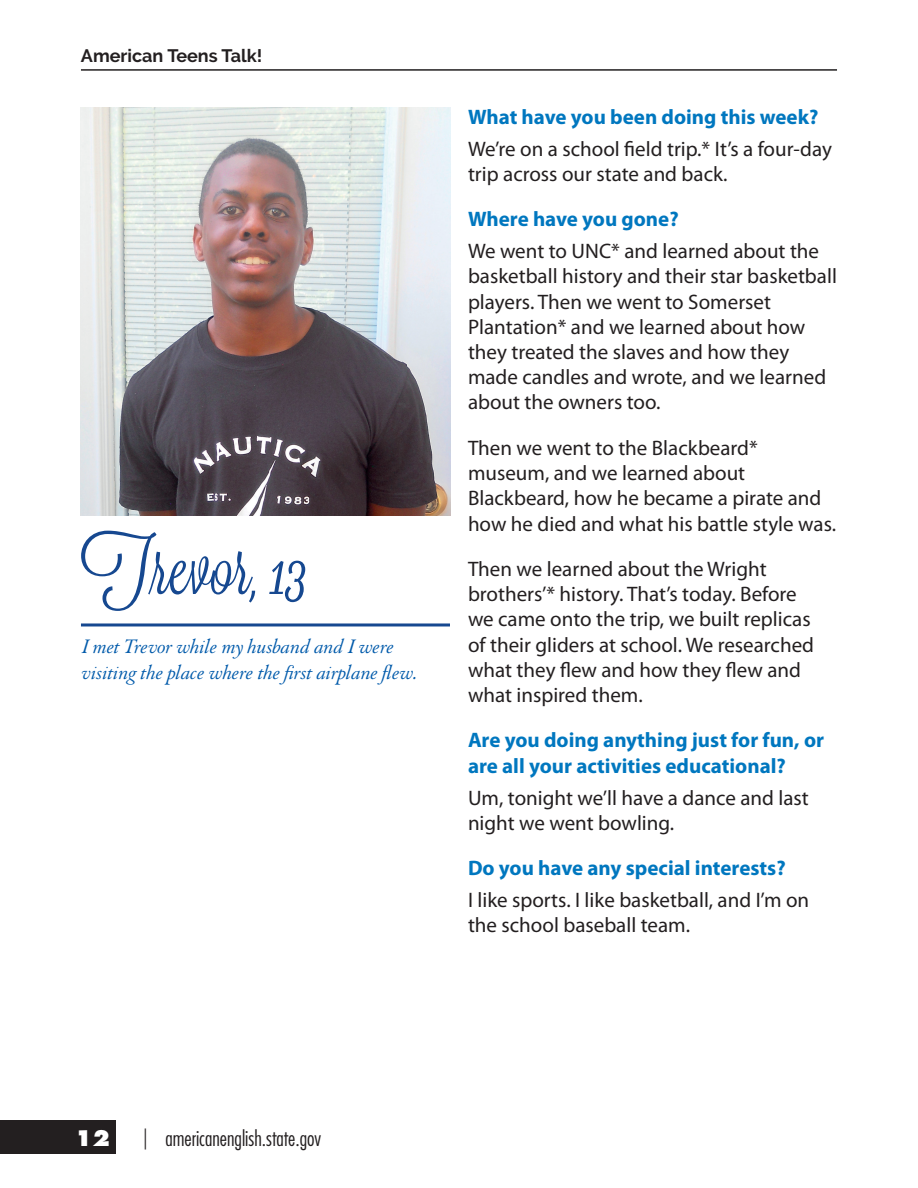
<style>
.page{position:relative;width:918px;height:1188px;background:#fff}
.page>*{position:absolute;margin:0;border:0;box-sizing:border-box;transform-origin:0 0}
.t1{font:72px "Lavanderia";color:#164890}
.t2{font:21px/25.2px "Myriad Pro";color:#231f20}
.t3{font:700 21px/25.2px "Myriad Pro";color:#0077bf}
.t4{font:italic 21px/25.2px "Augereau";color:#015aaa}
.t5{font:300 condensed 21px "Futura Std";color:#231f20}
.t6{font:800 21px "Futura Std";color:#fff}
.t7{font:700 18px "Raleway";color:#231f20}
</style>
<div class="page">
<div style="left:0;top:1120px;width:115px;height:34px;background:#231f20"></div>
<hr style="left:81px;top:69px;width:756px;height:2px;background:#231f20">
<img style="left:81px;top:108px;width:369px;height:407px">
<hr style="left:81px;top:623px;width:369px;height:3px;background:#164890">
<p class="t7" style="left:81px;top:46px;width:183px">American Teens Talk!</p>
<h1 class="t1" style="left:81px;top:527px;width:227px">Trevor, 13</h1>
<p class="t4" style="left:81px;top:634px;width:336px">I met Trevor while my husband and I were visiting the place where the first airplane flew.</p>
<p class="t3" style="left:468px;top:103px;width:352px">What have you been doing this week?</p>
<p class="t2" style="left:468px;top:136px;width:365px">We’re on a school field trip.* It’s a four-day trip across our state and back.</p>
<p class="t3" style="left:468px;top:206px;width:212px">Where have you gone?</p>
<p class="t2" style="left:468px;top:238px;width:370px">We went to UNC* and learned about the basketball history and their star basketball players. Then we went to Somerset Plantation* and we learned about how they treated the slaves and how they made candles and wrote, and we learned about the owners too.</p>
<p class="t2" style="left:468px;top:435px;width:370px">Then we went to the Blackbeard* museum, and we learned about Blackbeard, how he became a pirate and how he died and what his battle style was.</p>
<p class="t2" style="left:468px;top:556px;width:348px">Then we learned about the Wright brothers’* history. That’s today. Before we came onto the trip, we built replicas of their gliders at school. We researched what they flew and how they flew and what inspired them.</p>
<p class="t3" style="left:468px;top:727px;width:358px">Are you doing anything just for fun, or are all your activities educational?</p>
<p class="t2" style="left:468px;top:785px;width:342px">Um, tonight we’ll have a dance and last night we went bowling.</p>
<p class="t3" style="left:468px;top:855px;width:319px">Do you have any special interests?</p>
<p class="t2" style="left:468px;top:887px;width:343px">I like sports. I like basketball, and I’m on the school baseball team.</p>
<p class="t6" style="left:75px;top:1125px;width:36px">12</p>
<p class="t5" style="left:143px;top:1126px;width:179px">| americanenglish.state.gov</p>
</div>
